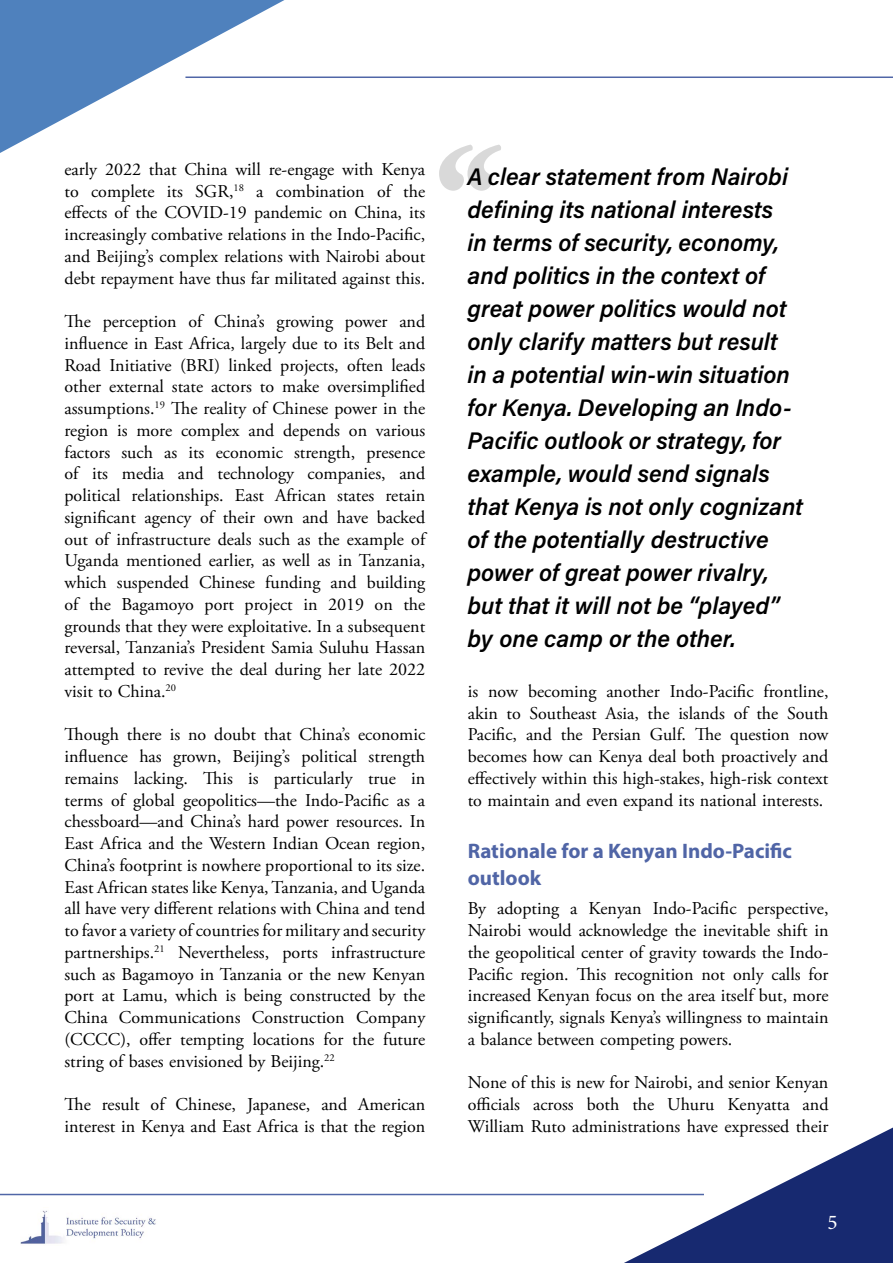
<style>
.page{position:relative;width:893px;height:1263px;background:#fff}
.page>*{position:absolute;margin:0;border:0;box-sizing:border-box;transform-origin:0 0}
.t1{font:24px/33px "Acumin Variable Concept";color:#000}
.t2{font:700 21px/27px "Myriad Pro";color:#5065a6}
.t3{font:21px "Minion Pro";color:#fff}
.t4{font:18px/21.8px "Adobe Garamond Pro";color:#000;text-align:justify}
</style>
<div class="page">
<svg style="left:0;top:0;width:284px;height:153px"></svg>
<hr style="left:185px;top:77px;width:708px;height:1px;background:#5066a7">
<svg style="left:624px;top:1127px;width:269px;height:136px"></svg>
<hr style="left:0;top:1194px;width:704px;height:1px;background:#5066a7">
<img style="left:20px;top:1210px;width:136px;height:34px">
<svg style="left:439px;top:145px;width:62px;height:46px"></svg>
<p class="t4" style="left:64px;top:159px;width:362px">early 2022 that China will re-engage with Kenya to complete its SGR,<sup>18</sup> a combination of the effects of the COVID-19 pandemic on China, its increasingly combative relations in the Indo-Pacific, and Beijing’s complex relations with Nairobi about debt repayment have thus far militated against this.</p>
<p class="t4" style="left:64px;top:311px;width:364px">The perception of China’s growing power and influence in East Africa, largely due to its Belt and Road Initiative (BRI) linked projects, often leads other external state actors to make oversimplified assumptions.<sup>19</sup> The reality of Chinese power in the region is more complex and depends on various factors such as its economic strength, presence of its media and technology companies, and political relationships. East African states retain significant agency of their own and have backed out of infrastructure deals such as the example of Uganda mentioned earlier, as well as in Tanzania, which suspended Chinese funding and building of the Bagamoyo port project in 2019 on the grounds that they were exploitative. In a subsequent reversal, Tanzania’s President Samia Suluhu Hassan attempted to revive the deal during her late 2022 visit to China.<sup>20</sup></p>
<p class="t4" style="left:64px;top:724px;width:362px">Though there is no doubt that China’s economic influence has grown, Beijing’s political strength remains lacking. This is particularly true in terms of global geopolitics—the Indo-Pacific as a chessboard—and China’s hard power resources. In East Africa and the Western Indian Ocean region, China’s footprint is nowhere proportional to its size.<br>East African states like Kenya, Tanzania, and Uganda all have very different relations with China and tend to favor a variety of countries for military and security partnerships.<sup>21</sup> Nevertheless, ports infrastructure such as Bagamoyo in Tanzania or the new Kenyan port at Lamu, which is being constructed by the China Communications Construction Company (CCCC), offer tempting locations for the future string of bases envisioned by Beijing.<sup>22</sup></p>
<p class="t4" style="left:64px;top:1094px;width:362px">The result of Chinese, Japanese, and American interest in Kenya and East Africa is that the region</p>
<p class="t1" style="left:467px;top:160px;width:337px">A clear statement from Nairobi defining its national interests<br>in terms of security, economy, and politics in the context of great power politics would not only clarify matters but result in a potential win-win situation for Kenya. Developing an Indo-<br>Pacific outlook or strategy, for example, would send signals that Kenya is not only cognizant of the potentially destructive power of great power rivalry, but that it will not be “played” by one camp or the other.</p>
<p class="t4" style="left:468px;top:681px;width:362px">is now becoming another Indo-Pacific frontline, akin to Southeast Asia, the islands of the South Pacific, and the Persian Gulf. The question now becomes how can Kenya deal both proactively and effectively within this high-stakes, high-risk context to maintain and even expand its national interests.</p>
<p class="t2" style="left:468px;top:837px;width:326px">Rationale for a Kenyan Indo-Pacific outlook</p>
<p class="t4" style="left:468px;top:898px;width:362px">By adopting a Kenyan Indo-Pacific perspective, Nairobi would acknowledge the inevitable shift in the geopolitical center of gravity towards the Indo-Pacific region. This recognition not only calls for increased Kenyan focus on the area itself but, more significantly, signals Kenya’s willingness to maintain a balance between competing powers.</p>
<p class="t4" style="left:468px;top:1072px;width:362px">None of this is new for Nairobi, and senior Kenyan officials across both the Uhuru Kenyatta and William Ruto administrations have expressed their</p>
<p class="t3" style="left:827px;top:1208px;width:12px">5</p>
</div>
